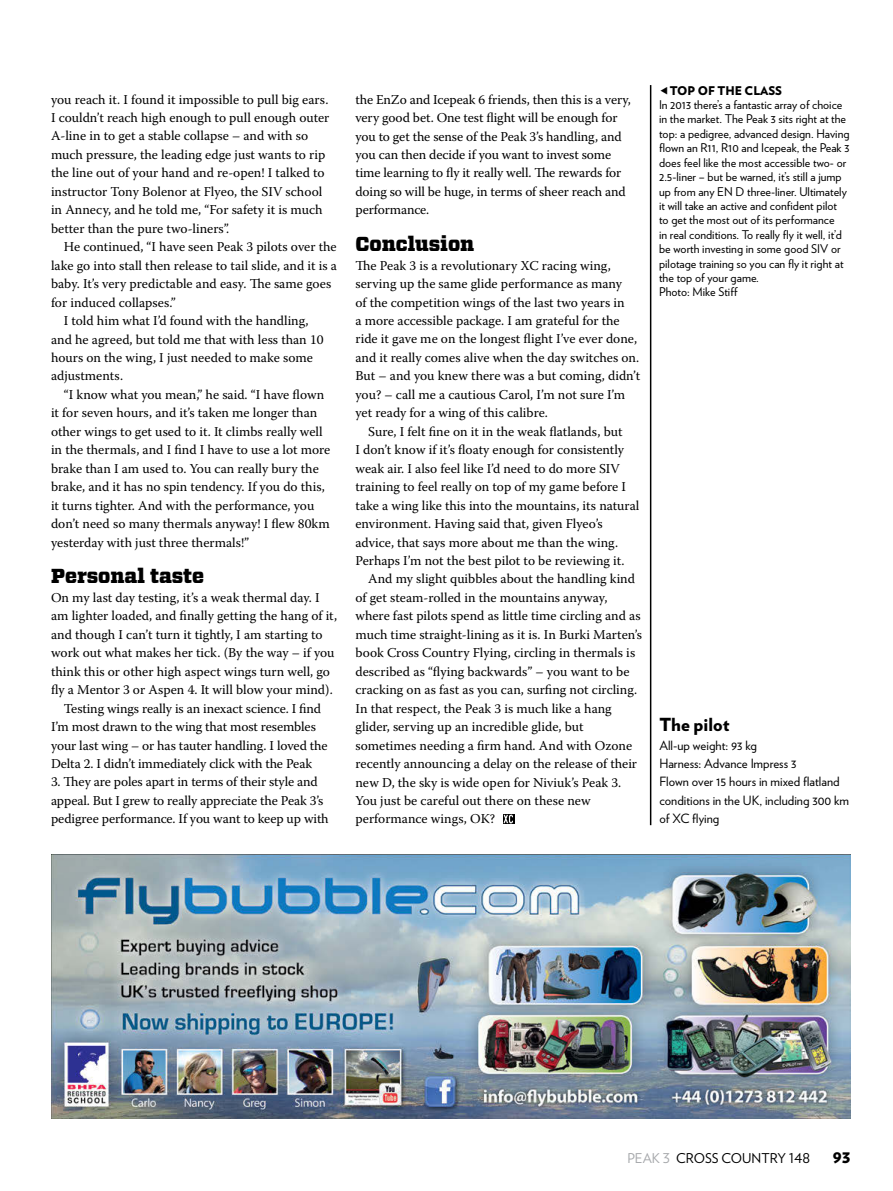
<style>
.page{position:relative;width:893px;height:1191px;background:#fff}
.page>*{position:absolute;margin:0;border:0;box-sizing:border-box;transform-origin:0 0}
.t1{font:900 20.25px "Vitesse";color:#000}
.t2{font:900 18px "Verlag";color:#000}
.t3{font:13.5px/18.5px "Warnock Pro";color:#000}
.t4{font:13.5px "Verlag";color:#000}
.t5{font:12.75px/18.5px "Verlag";color:#000}
.t6{font:12px/14.4px "Verlag";color:#000}
.t7{font:900 12px "Verlag";color:#000}
.s1{color:#a7a9ac}
.s2{font-weight:900;font-size:18px}
</style>
<div class="page">
<hr style="left:650px;top:85px;width:1px;height:740px;background:#000">
<svg style="left:503px;top:814px;width:11px;height:9px"></svg>
<img style="left:51px;top:855px;width:799px;height:263px">
<p class="t3" style="left:51px;top:90px;width:280px">you reach it. I found it impossible to pull big ears.<br>I couldn’t reach high enough to pull enough outer A-line in to get a stable collapse – and with so much pressure, the leading edge just wants to rip the line out of your hand and re-open! I talked to instructor Tony Bolenor at Flyeo, the SIV school in Annecy, and he told me, “For safety it is much better than the pure two-liners”.</p>
<p class="t3" style="left:64px;top:237px;width:274px">He continued, “I have seen Peak 3 pilots over the</p>
<p class="t3" style="left:51px;top:256px;width:288px">lake go into stall then release to tail slide, and it is a</p>
<p class="t3" style="left:51px;top:274px;width:282px">baby. It’s very predictable and easy. The same goes</p>
<p class="t3" style="left:51px;top:293px;width:126px">for induced collapses.”</p>
<p class="t3" style="left:64px;top:311px;width:246px">I told him what I’d found with the handling,</p>
<p class="t3" style="left:51px;top:330px;width:274px">and he agreed, but told me that with less than 10</p>
<p class="t3" style="left:51px;top:348px;width:263px">hours on the wing, I just needed to make some</p>
<p class="t3" style="left:51px;top:366px;width:74px">adjustments.</p>
<p class="t3" style="left:64px;top:385px;width:262px">“I know what you mean,” he said. “I have flown</p>
<p class="t3" style="left:51px;top:403px;width:268px">it for seven hours, and it’s taken me longer than</p>
<p class="t3" style="left:51px;top:422px;width:273px">other wings to get used to it. It climbs really well</p>
<p class="t3" style="left:51px;top:440px;width:281px">in the thermals, and I find I have to use a lot more</p>
<p class="t3" style="left:51px;top:459px;width:269px">brake than I am used to. You can really bury the</p>
<p class="t3" style="left:51px;top:477px;width:276px">brake, and it has no spin tendency. If you do this,</p>
<p class="t3" style="left:51px;top:496px;width:265px">it turns tighter. And with the performance, you</p>
<p class="t3" style="left:51px;top:514px;width:280px">don’t need so many thermals anyway! I flew 80km</p>
<p class="t3" style="left:51px;top:533px;width:200px">yesterday with just three thermals!”</p>
<h1 class="t1" style="left:51px;top:562px;width:155px">Personal taste</h1>
<p class="t3" style="left:51px;top:588px;width:270px">On my last day testing, it’s a weak thermal day. I</p>
<p class="t3" style="left:51px;top:606px;width:288px">am lighter loaded, and finally getting the hang of it,</p>
<p class="t3" style="left:51px;top:625px;width:273px">and though I can’t turn it tightly, I am starting to</p>
<p class="t3" style="left:51px;top:643px;width:285px">work out what makes her tick. (By the way – if you</p>
<p class="t3" style="left:51px;top:662px;width:281px">think this or other high aspect wings turn well, go</p>
<p class="t3" style="left:51px;top:680px;width:283px">fly a Mentor 3 or Aspen 4. It will blow your mind).</p>
<p class="t3" style="left:64px;top:698px;width:259px">Testing wings really is an inexact science. I find</p>
<p class="t3" style="left:51px;top:717px;width:266px">I’m most drawn to the wing that most resembles</p>
<p class="t3" style="left:51px;top:735px;width:278px">your last wing – or has tauter handling. I loved the</p>
<p class="t3" style="left:51px;top:754px;width:263px">Delta 2. I didn’t immediately click with the Peak</p>
<p class="t3" style="left:51px;top:772px;width:279px">3. They are poles apart in terms of their style and appeal. But I grew to really appreciate the Peak 3’s pedigree performance. If you want to keep up with</p>
<p class="t3" style="left:355px;top:90px;width:277px">the EnZo and Icepeak 6 friends, then this is a very, very good bet. One test flight will be enough for you to get the sense of the Peak 3’s handling, and you can then decide if you want to invest some time learning to fly it really well. The rewards for doing so will be huge, in terms of sheer reach and performance.</p>
<h1 class="t1" style="left:355px;top:230px;width:120px">Conclusion</h1>
<p class="t3" style="left:355px;top:256px;width:286px">The Peak 3 is a revolutionary XC racing wing, serving up the same glide performance as many<br>of the competition wings of the last two years in<br>a more accessible package. I am grateful for the ride it gave me on the longest flight I’ve ever done, and it really comes alive when the day switches on.<br>But – and you knew there was a but coming, didn’t you? – call me a cautious Carol, I’m not sure I’m yet ready for a wing of this calibre.</p>
<p class="t3" style="left:355px;top:422px;width:285px;text-indent:13px">Sure, I felt fine on it in the weak flatlands, but<br>I don’t know if it’s floaty enough for consistently weak air. I also feel like I’d need to do more SIV training to feel really on top of my game before I take a wing like this into the mountains, its natural environment. Having said that, given Flyeo’s advice, that says more about me than the wing.<br>Perhaps I’m not the best pilot to be reviewing it.</p>
<p class="t3" style="left:355px;top:569px;width:288px;text-indent:13px">And my slight quibbles about the handling kind of get steam-rolled in the mountains anyway, where fast pilots spend as little time circling and as much time straight-lining as it is. In Burki Marten’s book Cross Country Flying, circling in thermals is described as “flying backwards” – you want to be cracking on as fast as you can, surfing not circling.<br>In that respect, the Peak 3 is much like a hang glider, serving up an incredible glide, but sometimes needing a firm hand. And with Ozone recently announcing a delay on the release of their new D, the sky is wide open for Niviuk’s Peak 3.<br>You just be careful out there on these new performance wings, OK?</p>
<p class="t7" style="left:670px;top:80px;width:114px">TOP OF THE CLASS</p>
<p class="t6" style="left:659px;top:97px;width:192px">In 2013 there’s a fantastic array of choice in the market. The Peak 3 sits right at the top: a pedigree, advanced design. Having flown an R11, R10 and Icepeak, the Peak 3 does feel like the most accessible two- or 2.5-liner – but be warned, it’s still a jump up from any EN D three-liner. Ultimately it will take an active and confident pilot to get the most out of its performance<br>in real conditions. To really fly it well, it’d be worth investing in some good SIV or pilotage training so you can fly it right at the top of your game.<br>Photo: Mike Stiff</p>
<h2 class="t2" style="left:659px;top:709px;width:72px">The pilot</h2>
<p class="t5" style="left:659px;top:735px;width:191px">All-up weight: 93 kg<br>Harness: Advance Impress 3<br>Flown over 15 hours in mixed flatland conditions in the UK, including 300 km of XC flying</p>
<p class="t4" style="left:627px;top:1148px;width:225px"><span class="s1">PEAK 3</span> Cross Country 148 <span class="s2">93</span></p>
</div>
